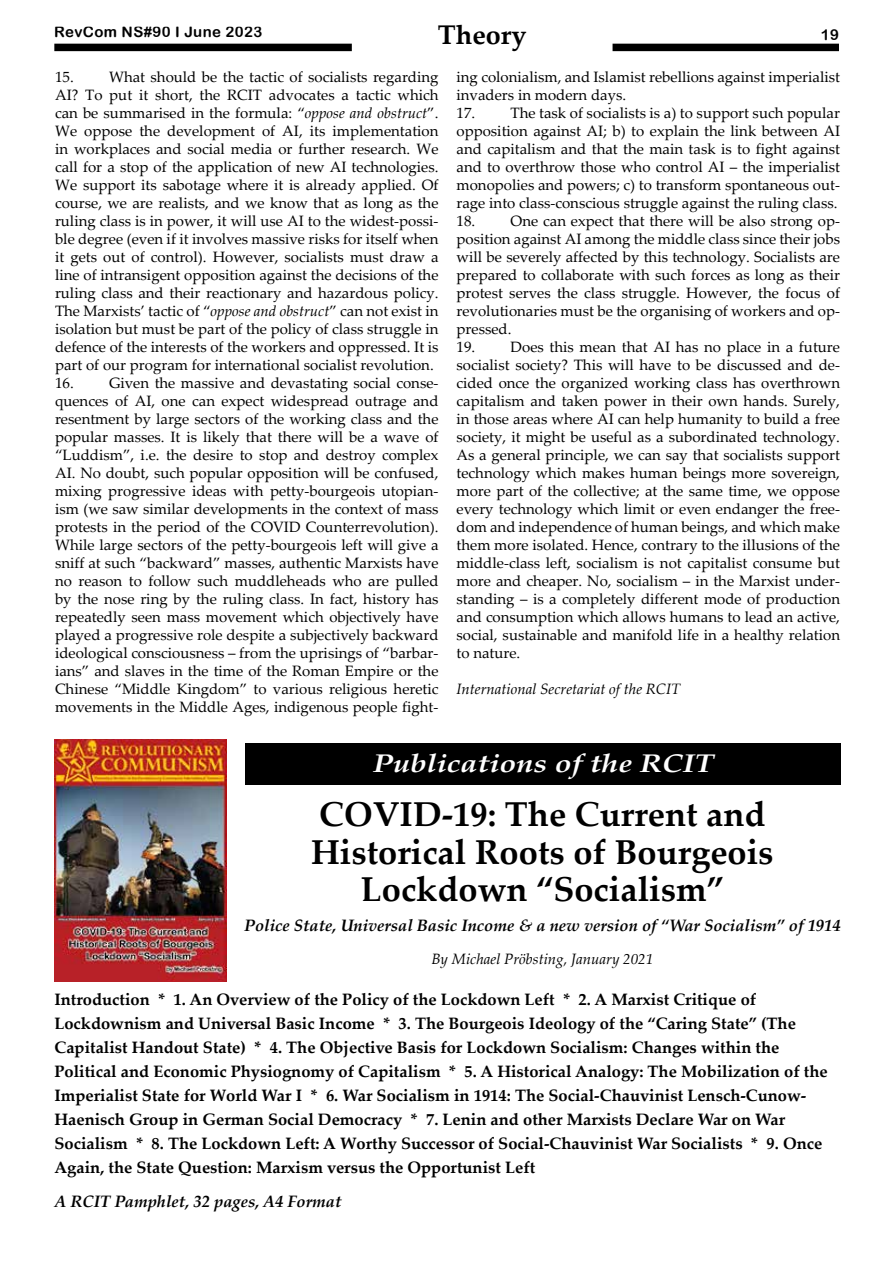
<style>
.page{position:relative;width:893px;height:1263px;background:#fff}
.page>*{position:absolute;margin:0;border:0;box-sizing:border-box;transform-origin:0 0}
.t1{font:700 34.5px/37.5px "Palatino Linotype";color:#000;text-align:center}
.t2{font:700 27px "Palatino Linotype";color:#000}
.t3{font:italic 700 25.5px "Palatino Linotype";color:#fff;scale:1.2 1}
.t4{font:700 16.5px/24px "Palatino Linotype";color:#000}
.t5{font:italic 700 16.5px "Palatino Linotype";color:#000}
.t6{font:15px/18px "Palatino Linotype";color:#000;text-align:justify}
.t7{font:italic 15px "Palatino Linotype";color:#000}
.t8{font:15px "Arial Rounded MT Bold";letter-spacing:.025em;color:#000}
.s1{font-style:italic}
</style>
<div class="page">
<div style="left:54px;top:44px;width:785px;height:7px;background:#000"></div>
<div style="left:352px;top:24px;width:260px;height:30px;background:#fff"></div>
<img style="left:54px;top:739px;width:172px;height:242px">
<div style="left:245px;top:743px;width:596px;height:41px;background:#000"></div>
<p class="t8" style="left:54px;top:23px;width:210px">RevCom NS#90 I June 2023</p>
<h2 class="t2" style="left:438px;top:16px;width:90px">Theory</h2>
<p class="t8" style="left:821px;top:26px;width:20px">19</p>
<p class="t6" style="left:55px;top:67px;width:385px">15. What should be the tactic of socialists regarding AI? To put it short, the RCIT advocates a tactic which can be summarised in the formula: “<span class="s1">oppose and obstruct</span>”.<br>We oppose the development of AI, its implementation in workplaces and social media or further research. We call for a stop of the application of new AI technologies.<br>We support its sabotage where it is already applied. Of course, we are realists, and we know that as long as the ruling class is in power, it will use AI to the widest-possi&shy;ble degree (even if it involves massive risks for itself when it gets out of control). However, socialists must draw a line of intransigent opposition against the decisions of the ruling class and their reactionary and hazardous policy.<br>The Marxists’ tactic of “<span class="s1">oppose and obstruct</span>” can not exist in isolation but must be part of the policy of class struggle in defence of the interests of the workers and oppressed. It is part of our program for international socialist revolution.</p>
<p class="t6" style="left:55px;top:373px;width:385px">16. Given the massive and devastating social conse&shy;quences of AI, one can expect widespread outrage and resentment by large sectors of the working class and the popular masses. It is likely that there will be a wave of “Luddism”, i.e. the desire to stop and destroy complex AI. No doubt, such popular opposition will be confused, mixing progressive ideas with petty-bourgeois utopian&shy;ism (we saw similar developments in the context of mass protests in the period of the COVID Counterrevolution).<br>While large sectors of the petty-bourgeois left will give a sniff at such “backward” masses, authentic Marxists have no reason to follow such muddleheads who are pulled by the nose ring by the ruling class. In fact, history has repeatedly seen mass movement which objectively have played a progressive role despite a subjectively backward ideological consciousness – from the uprisings of “barbar&shy;ians” and slaves in the time of the Roman Empire or the Chinese “Middle Kingdom” to various religious heretic movements in the Middle Ages, indigenous people fight-</p>
<p class="t6" style="left:457px;top:67px;width:385px">ing colonialism, and Islamist rebellions against imperialist invaders in modern days.</p>
<p class="t6" style="left:457px;top:103px;width:385px">17. The task of socialists is a) to support such popular opposition against AI; b) to explain the link between AI and capitalism and that the main task is to fight against and to overthrow those who control AI – the imperialist monopolies and powers; c) to transform spontaneous out&shy;rage into class-conscious struggle against the ruling class.</p>
<p class="t6" style="left:457px;top:211px;width:385px">18. One can expect that there will be also strong op&shy;position against AI among the middle class since their jobs will be severely affected by this technology. Socialists are prepared to collaborate with such forces as long as their protest serves the class struggle. However, the focus of revolutionaries must be the organising of workers and op&shy;pressed.</p>
<p class="t6" style="left:457px;top:337px;width:385px">19. Does this mean that AI has no place in a future socialist society? This will have to be discussed and de&shy;cided once the organized working class has overthrown capitalism and taken power in their own hands. Surely, in those areas where AI can help humanity to build a free society, it might be useful as a subordinated technology.<br>As a general principle, we can say that socialists support technology which makes human beings more sovereign, more part of the collective; at the same time, we oppose every technology which limit or even endanger the free&shy;dom and independence of human beings, and which make them more isolated. Hence, contrary to the illusions of the middle-class left, socialism is not capitalist consume but more and cheaper. No, socialism – in the Marxist under&shy;standing – is a completely different mode of production and consumption which allows humans to lead an active, social, sustainable and manifold life in a healthy relation to nature.</p>
<p class="t7" style="left:457px;top:678px;width:225px">International Secretariat of the RCIT</p>
<h3 class="t3" style="left:373px;top:745px;width:286px">Publications of the RCIT</h3>
<h1 class="t1" style="left:311px;top:794px;width:464px">COVID-19: The Current and<br>Historical Roots of Bourgeois<br>Lockdown “Socialism”</h1>
<p class="t5" style="left:244px;top:914px;width:598px">Police State, Universal Basic Income &amp; a new version of “War Socialism” of 1914</p>
<p class="t7" style="left:431px;top:948px;width:223px">By Michael Pröbsting, January 2021</p>
<p class="t4" style="left:54px;top:986px;width:775px">Introduction * 1. An Overview of the Policy of the Lockdown Left * 2. A Marxist Critique of Lockdownism and Universal Basic Income * 3. The Bourgeois Ideology of the “Caring State” (The Capitalist Handout State) * 4. The Objective Basis for Lockdown Socialism: Changes within the Political and Economic Physiognomy of Capitalism * 5. A Historical Analogy: The Mobilization of the Imperialist State for World War I * 6. War Socialism in 1914: The Social-Chauvinist Lensch-Cunow-Haenisch Group in German Social Democracy * 7. Lenin and other Marxists Declare War on War Socialism * 8. The Lockdown Left: A Worthy Successor of Social-Chauvinist War Socialists * 9. Once Again, the State Question: Marxism versus the Opportunist Left</p>
<p class="t5" style="left:54px;top:1190px;width:289px">A RCIT Pamphlet, 32 pages, A4 Format</p>
</div>
